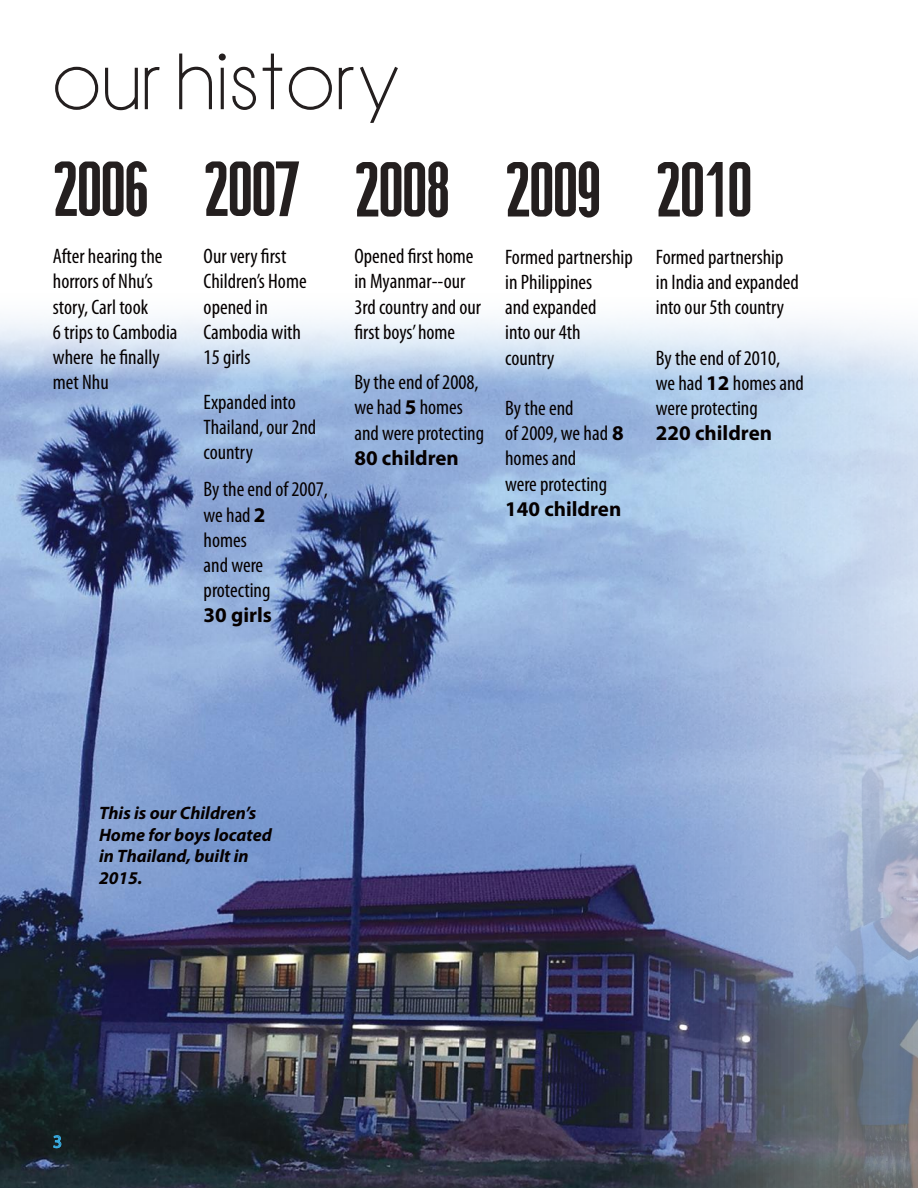
<style>
.page{position:relative;width:918px;height:1188px;background:#fff}
.page>*{position:absolute;margin:0;border:0;box-sizing:border-box;transform-origin:0 0}
.t1{font:72px "New Press";color:#241f1f}
.t2{font:54px "Bondoluo Peek";letter-spacing:.08em;color:#241f1f}
.t3{font:condensed 21px/25.2px "Myriad Pro";color:#050000}
.t4{font:700 21px "Myriad Pro";color:#050000}
.t5{font:italic 700 18px/21.6px "Myriad Pro";color:#050000}
.t6{font:18px "Myriad Pro";color:#3aaee3}
.s1{font-weight:700;font-stretch:normal}
</style>
<div class="page">
<img style="left:0;top:318px;width:918px;height:870px">
<svg style="left:55px;top:66px;width:105px;height:45px"></svg>
<svg style="left:179px;top:53px;width:219px;height:70px"></svg>
<svg style="left:54px;top:392px;width:864px;height:1px"></svg>
<svg style="left:54px;top:393px;width:864px;height:6px;background:#a3bde2"></svg>
<img style="left:772px;top:588px;width:146px;height:600px">
<svg style="left:53px;top:1135px;width:9px;height:13px"></svg>
<h2 class="t2" style="left:54px;top:51px;width:346px">OUR HISTORY</h2>
<h1 class="t1" style="left:54px;top:152px;width:549px">2006 2007 2008 2009</h1>
<p class="t3" style="left:53px;top:243px;width:126px">After hearing the horrors of Nhu’s story, Carl took<br>6 trips to Cambodia where he finally met Nhu</p>
<p class="t3" style="left:204px;top:243px;width:105px">Our very first<br>Children’s Home opened in<br>Cambodia with<br>15 girls</p>
<p class="t3" style="left:204px;top:389px;width:114px">Expanded into<br>Thailand, our 2nd country</p>
<p class="t3" style="left:204px;top:477px;width:126px">By the end of 2007, we had <span class="s1">2<br></span>homes<br>and were protecting</p>
<p class="t4" style="left:204px;top:602px;width:70px">30 girls</p>
<p class="t3" style="left:354px;top:243px;width:128px">Opened first home in Myanmar--our<br>3rd country and our first boys’ home</p>
<p class="t3" style="left:354px;top:369px;width:131px">By the end of 2008, we had <span class="s1">5</span> homes and were protecting</p>
<p class="t4" style="left:354px;top:444px;width:106px">80 children</p>
<p class="t3" style="left:505px;top:244px;width:129px">Formed partnership in Philippines<br>and expanded<br>into our 4th country</p>
<p class="t3" style="left:505px;top:395px;width:120px">By the end<br>of 2009, we had <span class="s1">8 </span>homes and<br>were protecting</p>
<p class="t4" style="left:505px;top:495px;width:118px">140 children</p>
<h1 class="t1" style="left:657px;top:152px;width:96px">2010</h1>
<p class="t3" style="left:656px;top:244px;width:144px">Formed partnership in India and expanded into our 5th country</p>
<p class="t3" style="left:656px;top:345px;width:150px">By the end of 2010, we had <span class="s1">12</span> homes and were protecting</p>
<p class="t4" style="left:656px;top:419px;width:118px">220 children</p>
<p class="t5" style="left:99px;top:802px;width:174px">This is our Children’s<br>Home for boys located in Thailand, built in<br>2015.</p>
<p class="t6" style="left:53px;top:1130px;width:11px">3</p>
</div>
